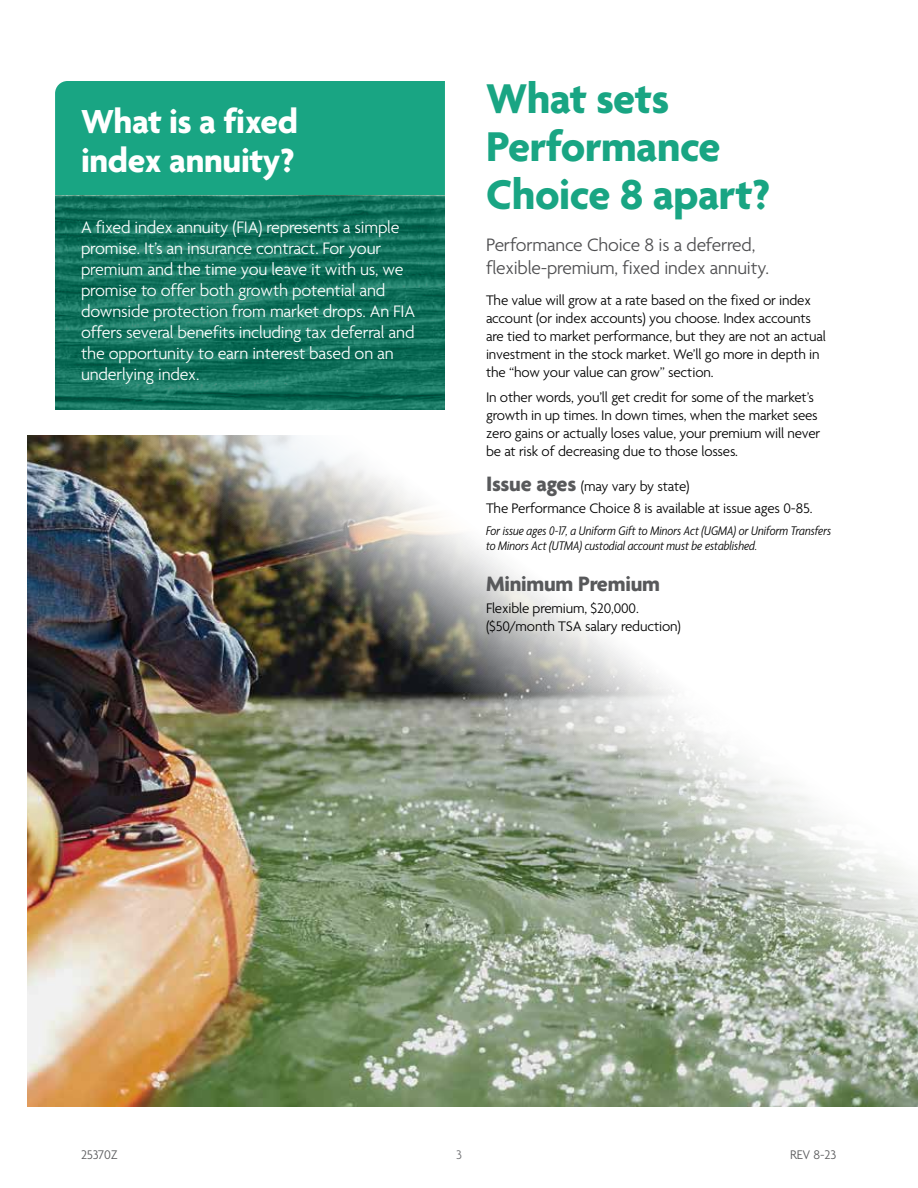
<style>
.page{position:relative;width:918px;height:1188px;background:#fff}
.page>*{position:absolute;margin:0;border:0;box-sizing:border-box;transform-origin:0 0}
.t1{font:700 45px/48px "Agenda";letter-spacing:-.01em;color:#19a583}
.t2{font:700 36px/39px "Agenda";letter-spacing:-.01em;color:#fff}
.t3{font:700 22.5px "Agenda";letter-spacing:-.01em;color:#58595b}
.t4{font:300 19.5px/22.5px "Agenda";letter-spacing:-.01em;color:#4d4d4f}
.t5{font:300 18px/21px "Agenda";letter-spacing:-.01em;color:#fff}
.t6{font:300 15px/18px "Agenda";letter-spacing:-.01em;color:#000}
.t7{font:italic 300 condensed 13.5px/15px "Agenda";color:#000}
.t8{font:300 13.5px "Agenda";letter-spacing:-.01em;color:#58595b}
.t9{font:300 13.5px "Agenda";color:#6d6e71}
.s1{font-weight:700;font-size:22.5px;color:#58595b}
</style>
<div class="page">
<img style="left:27px;top:435px;width:891px;height:672px">
<svg style="left:55px;top:196px;width:390px;height:213px;background:#13725d"></svg>
<div style="left:55px;top:81px;width:390px;height:114px;background:#19a583"></div>
<h2 class="t2" style="left:81px;top:104px;width:219px">What is a fixed index annuity?</h2>
<p class="t5" style="left:81px;top:218px;width:336px">A fixed index annuity (FIA) represents a simple promise. It’s an insurance contract. For your premium and the time you leave it with us, we promise to offer both growth potential and downside protection from market drops. An FIA offers several benefits including tax deferral and the opportunity to earn interest based on an underlying index.</p>
<h1 class="t1" style="left:486px;top:77px;width:286px">What sets<br>Performance<br>Choice 8 apart?</h1>
<h3 class="t4" style="left:486px;top:235px;width:284px">Performance Choice 8 is a deferred, flexible-premium, fixed index annuity.</h3>
<p class="t6" style="left:486px;top:292px;width:341px">The value will grow at a rate based on the fixed or index account (or index accounts) you choose. Index accounts are tied to market performance, but they are not an actual investment in the stock market. We’ll go more in depth in the “how your value can grow” section.</p>
<p class="t6" style="left:486px;top:389px;width:336px">In other words, you’ll get credit for some of the market’s growth in up times. In down times, when the market sees zero gains or actually loses value, your premium will never be at risk of decreasing due to those losses.</p>
<p class="t6" style="left:486px;top:475px;width:328px;line-height:22.4px"><span class="s1">Issue ages</span> (may vary by state)<br>The Performance Choice 8 is available at issue ages 0-85.</p>
<p class="t7" style="left:486px;top:522px;width:347px">For issue ages 0-17, a Uniform Gift to Minors Act (UGMA) or Uniform Transfers to Minors Act (UTMA) custodial account must be established.</p>
<h3 class="t3" style="left:486px;top:571px;width:176px">Minimum Premium</h3>
<p class="t6" style="left:486px;top:600px;width:196px">Flexible premium, $20,000. ($50/month TSA salary reduction)</p>
<p class="t8" style="left:81px;top:1147px;width:38px">25370Z</p>
<p class="t9" style="left:456px;top:1147px;width:7px">3</p>
<p class="t8" style="left:790px;top:1147px;width:48px">REV 8-23</p>
</div>
